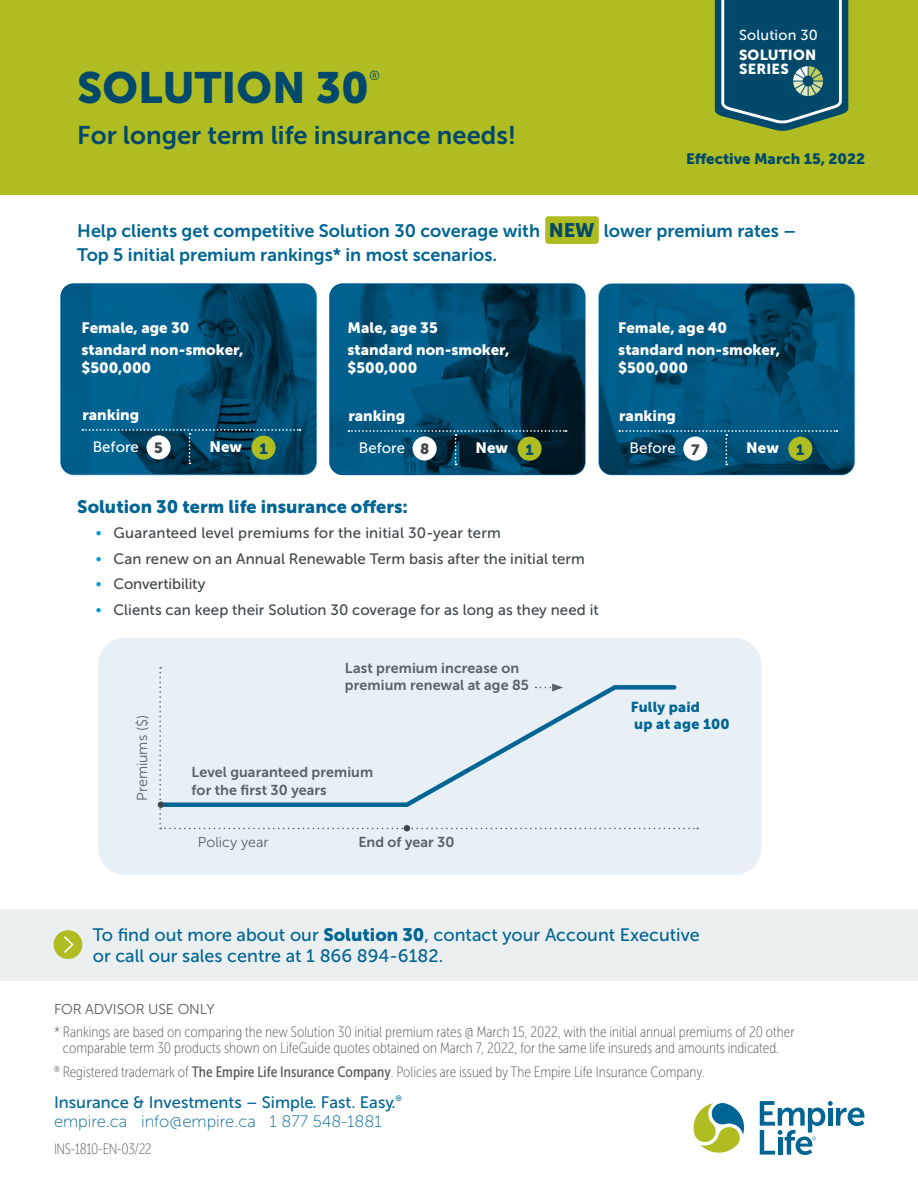
<style>
.page{position:relative;width:918px;height:1188px;background:#fff}
.page>*{position:absolute;margin:0;border:0;box-sizing:border-box;transform-origin:0 0}
.EL_Heading_1{font:43.5px "Museo Sans 900";color:#00496a}
.EL_Heading_1-2{font:25.5px "Museo Sans 700";color:#00496a}
.Heading_3{font:18px/24px "Museo Sans 700";color:#006594}
.Heading_3-2{font:18px/21.6px "Museo Sans 500";color:#006594}
.Heading_3-3{font:18px "Museo Sans 900";color:#006594}
.EL_Heading_7_-_11_pt{font:16.5px "Museo Sans 500";color:#006594}
.EL_Heading_7_-_11_pt-2{font:16.5px "Museo Sans 100";color:#006594}
.EL_Footnote_Legal{font:15px/16.5px "Museo Sans Cond 100";color:#58595b;text-align:center}
.Body_copy_-_Bullets{font:15px "Museo Sans 500";letter-spacing:.005em;color:#3f474c}
.Heading_3-4{font:15px/18px "Museo Sans 900";color:#fff}
.Heading_3-5{font:15px "Museo Sans 900";color:#00496a}
.Heading_3-6{font:15px "Museo Sans 500";color:#fff}
.t1{font:15px "Museo Sans Cond 100";letter-spacing:-.03em;color:#5a6166}
.Heading_3-7{font:14.85px "Museo Sans 900";color:#3f474c}
.Heading_3-8{font:14.85px "Museo Sans 900";color:#00496a}
.Heading_3-9{font:14.4px/17.2px "Museo Sans 700";letter-spacing:.005em;color:#5a6166}
.t2{font:14.4px "Museo Sans 300";color:#5a6166}
.Heading_3-10{font:14.4px/17.2px "Museo Sans 900";letter-spacing:.015em;color:#006594}
.t3{font:14.4px/14.4px "Museo Sans 900";letter-spacing:.015em;color:#fff}
.t4{font:14.4px "Museo Sans 500";letter-spacing:.015em;color:#fff}
.EL_Footnote_Legal-2{font:14.25px "Museo Sans 300";letter-spacing:-.01em;color:#58595b}
.EL_Heading_1-3{font:13.05px "Museo Sans 300";color:#00496a}
.s1{font-family:"Museo Sans 900";font-size:19.5px;color:#00496a}
.s2{font-family:"Museo Sans 100";font-size:16.5px;color:#0097d7}
.s3{font-family:"Museo Sans 900"}
.s4{font-family:"Museo Sans Cond 500"}
</style>
<div class="page">
<svg style="left:61px;top:284px;width:255px;height:191px;background:#00537b"></svg>
<svg style="left:329px;top:284px;width:256px;height:191px;background:#00496c"></svg>
<svg style="left:599px;top:284px;width:255px;height:191px;background:#00547c"></svg>
<div style="left:0;top:910px;width:918px;height:71px;background:#eceff0"></div>
<div style="left:98px;top:638px;width:663px;height:237px;background:#e8eff5;border-radius:27px"></div>
<svg style="left:159px;top:667px;width:539px;height:164px"></svg>
<div style="left:158px;top:801px;width:6px;height:7px;background:#3f474c;border-radius:50%"></div>
<div style="left:0;top:0;width:918px;height:194px;background:#afbc22"></div>
<svg style="left:715px;top:0;width:133px;height:131px;background:#1f5e6f"></svg>
<svg style="left:82px;top:429px;width:219px;height:35px;background:#11546a"></svg>
<div style="left:147px;top:435px;width:24px;height:24px;background:#fff;border-radius:50%"></div>
<svg style="left:348px;top:430px;width:219px;height:35px;background:#1e5363"></svg>
<svg style="left:619px;top:430px;width:218px;height:35px;background:#1e6178"></svg>
<div style="left:545px;top:216px;width:54px;height:28px;background:#afbc22;border-radius:3px"></div>
<div style="left:54px;top:930px;width:28px;height:29px;background:#afbc22;border-radius:50%"></div>
<svg style="left:64px;top:936px;width:10px;height:17px"></svg>
<svg style="left:694px;top:1103px;width:50px;height:50px"></svg>
<svg style="left:760px;top:1101px;width:104px;height:54px"></svg>
<h1 class="EL_Heading_1" style="left:77px;top:63px;width:293px">SOLUTION 30</h1>
<h1 class="EL_Heading_1-3" style="left:369px;top:69px;width:12px">®</h1>
<h1 class="EL_Heading_1-2" style="left:77px;top:121px;width:441px">For longer term life insurance needs!</h1>
<p class="t4" style="left:739px;top:28px;width:80px">Solution 30</p>
<p class="t3" style="left:739px;top:48px;width:79px">SOLUTION<br>SERIES</p>
<h2 class="Heading_3-5" style="left:686px;top:150px;width:181px">Effective March 15, 2022</h2>
<h2 class="Heading_3" style="left:77px;top:219px;width:720px">Help clients get competitive Solution 30 coverage with <span class="s1">NEW</span> lower premium rates –<br>Top 5 initial premium rankings* in most scenarios.</h2>
<h2 class="Heading_3-4" style="left:81px;top:319px;width:110px">Female, age 30</h2>
<h2 class="Heading_3-4" style="left:81px;top:341px;width:163px">standard non-smoker, $500,000</h2>
<h2 class="Heading_3-4" style="left:82px;top:405px;width:58px">ranking</h2>
<h2 class="Heading_3-6" style="left:93px;top:438px;width:48px">Before</h2>
<h2 class="Heading_3-7" style="left:154px;top:440px;width:10px">5</h2>
<h2 class="Heading_3-4" style="left:210px;top:438px;width:34px">New</h2>
<h2 class="Heading_3-8" style="left:259px;top:440px;width:10px">1</h2>
<h2 class="Heading_3-4" style="left:348px;top:319px;width:92px">Male, age 35</h2>
<h2 class="Heading_3-4" style="left:348px;top:341px;width:163px">standard non-smoker, $500,000</h2>
<h2 class="Heading_3-4" style="left:348px;top:407px;width:58px">ranking</h2>
<h2 class="Heading_3-6" style="left:359px;top:440px;width:48px">Before</h2>
<h2 class="Heading_3-7" style="left:420px;top:441px;width:11px">8</h2>
<h2 class="Heading_3-4" style="left:476px;top:439px;width:34px">New</h2>
<h2 class="Heading_3-8" style="left:525px;top:441px;width:10px">1</h2>
<h2 class="Heading_3-3" style="left:77px;top:496px;width:332px">Solution 30 term life insurance offers:</h2>
<p class="Body_copy_-_Bullets" style="left:95px;top:525px;width:407px"><span class="s2">•</span> Guaranteed level premiums for the initial 30-year term</p>
<p class="Body_copy_-_Bullets" style="left:95px;top:550px;width:491px"><span class="s2">•</span> Can renew on an Annual Renewable Term basis after the initial term</p>
<p class="Body_copy_-_Bullets" style="left:95px;top:576px;width:112px"><span class="s2">•</span> Convertibility</p>
<p class="Body_copy_-_Bullets" style="left:95px;top:601px;width:505px"><span class="s2">•</span> Clients can keep their Solution 30 coverage for as long as they need it</p>
<p class="t2" style="left:134px;top:801px;width:87px;rotate:-90deg">Premiums ($)</p>
<h2 class="Heading_3-9" style="left:345px;top:659px;width:186px">Last premium increase on premium renewal at age 85</h2>
<h2 class="Heading_3-9" style="left:192px;top:764px;width:183px">Level guaranteed premium for the first 30 years</h2>
<p class="t2" style="left:198px;top:834px;width:72px">Policy year</p>
<p class="Heading_3-9" style="left:358px;top:833px;width:98px">End of year 30</p>
<h2 class="Heading_3-4" style="left:618px;top:319px;width:110px">Female, age 40</h2>
<h2 class="Heading_3-4" style="left:618px;top:341px;width:163px">standard non-smoker, $500,000</h2>
<h2 class="Heading_3-4" style="left:619px;top:407px;width:58px">ranking</h2>
<h2 class="Heading_3-6" style="left:630px;top:440px;width:48px">Before</h2>
<h2 class="Heading_3-7" style="left:691px;top:441px;width:10px">7</h2>
<h2 class="Heading_3-4" style="left:746px;top:439px;width:34px">New</h2>
<h2 class="Heading_3-8" style="left:796px;top:441px;width:10px">1</h2>
<h2 class="Heading_3-10" style="left:631px;top:698px;width:100px">Fully paid<br>up at age 100</h2>
<h2 class="Heading_3-2" style="left:93px;top:924px;width:609px">To find out more about our <span class="s3">Solution 30</span>, contact your Account Executive or call our sales centre at 1 866 894-6182.</h2>
<p class="EL_Footnote_Legal-2" style="left:54px;top:1001px;width:162px">FOR ADVISOR USE ONLY</p>
<p class="EL_Footnote_Legal" style="left:54px;top:1024px;width:742px">* Rankings are based on comparing the new Solution 30 initial premium rates @ March 15, 2022, with the initial annual premiums of 20 other comparable term 30 products shown on LifeGuide quotes obtained on March 7, 2022, for the same life insureds and amounts indicated.</p>
<p class="EL_Footnote_Legal" style="left:54px;top:1063px;width:652px"><sup>®</sup> Registered trademark of <span class="s4">The Empire Life Insurance Company</span>. Policies are issued by The Empire Life Insurance Company.</p>
<p class="EL_Heading_7_-_11_pt" style="left:54px;top:1093px;width:350px">Insurance &amp; Investments – Simple. Fast. Easy.<sup>®</sup></p>
<p class="EL_Heading_7_-_11_pt-2" style="left:54px;top:1113px;width:329px">empire.ca info@empire.ca 1 877 548-1881</p>
<p class="t1" style="left:54px;top:1141px;width:99px">INS-1810-EN-03/22</p>
</div>
